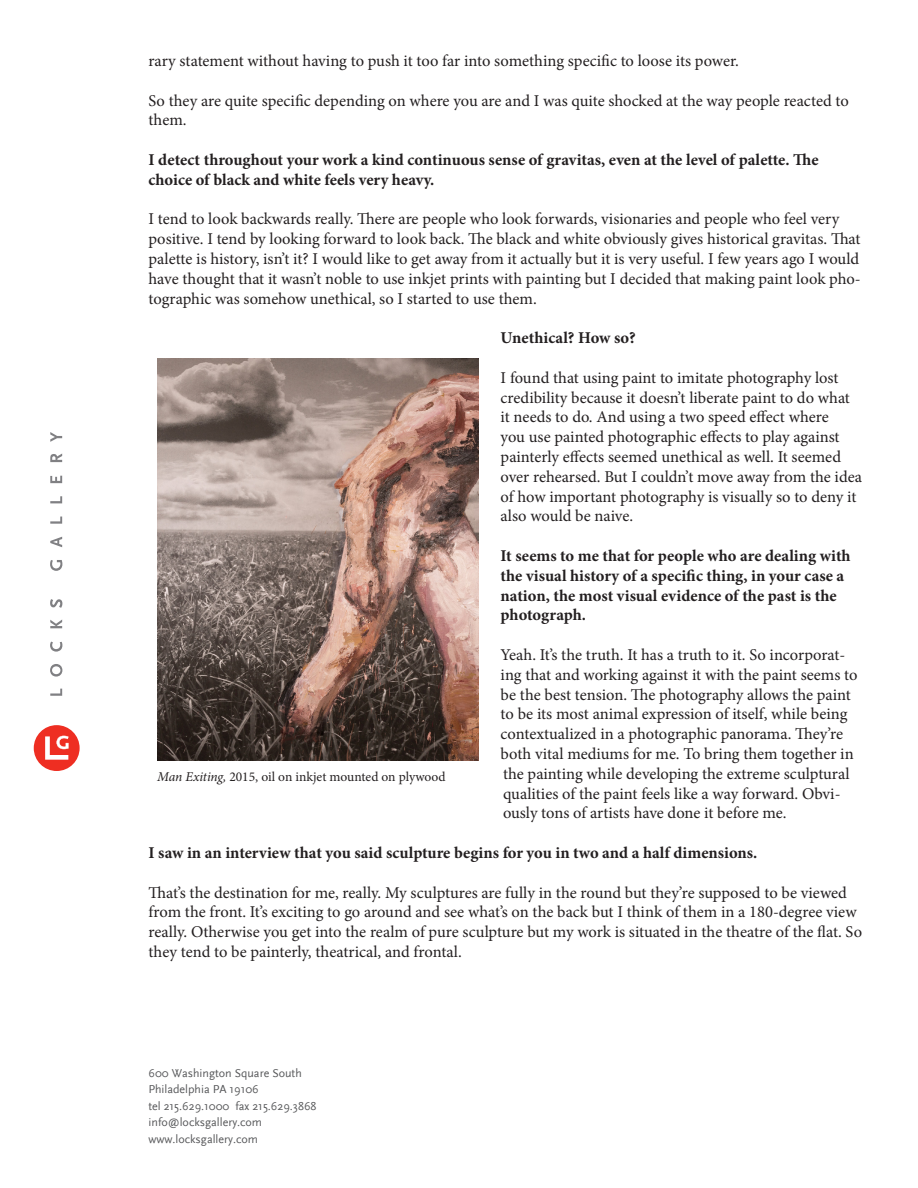
<style>
.page{position:relative;width:918px;height:1188px;background:#fff}
.page>*{position:absolute;margin:0;border:0;box-sizing:border-box;transform-origin:0 0}
.t1{font:16.5px/19.8px "Minion Pro";letter-spacing:-.005em;color:#231f20}
.t2{font:700 16.5px/19.8px "Minion Pro";color:#231f20}
.t3{font:13.5px "Minion Pro";color:#231f20}
.t4{font:12px/16.5px "Scala Sans";color:#57585a}
.s1{font-style:italic}
</style>
<div class="page">
<div style="left:34px;top:725px;width:46px;height:46px;background:#ee2e22;border-radius:50%"></div>
<svg style="left:45px;top:736px;width:24px;height:24px"></svg>
<svg style="left:50px;top:689px;width:12px;height:7px"></svg>
<svg style="left:50px;top:664px;width:12px;height:13px"></svg>
<svg style="left:50px;top:642px;width:12px;height:10px"></svg>
<svg style="left:50px;top:620px;width:12px;height:8px"></svg>
<svg style="left:50px;top:599px;width:12px;height:9px"></svg>
<svg style="left:50px;top:560px;width:12px;height:11px"></svg>
<svg style="left:50px;top:537px;width:12px;height:10px"></svg>
<svg style="left:50px;top:517px;width:12px;height:7px"></svg>
<svg style="left:50px;top:496px;width:12px;height:7px"></svg>
<svg style="left:50px;top:476px;width:12px;height:7px"></svg>
<svg style="left:50px;top:454px;width:12px;height:8px"></svg>
<svg style="left:50px;top:432px;width:12px;height:10px"></svg>
<img style="left:157px;top:359px;width:321px;height:402px">
<p class="t1" style="left:148px;top:51px;width:592px">rary statement without having to push it too far into something specific to loose its power.</p>
<p class="t1" style="left:148px;top:91px;width:702px">So they are quite specific depending on where you are and I was quite shocked at the way people reacted to them.</p>
<p class="t2" style="left:148px;top:150px;width:672px">I detect throughout your work a kind continuous sense of gravitas, even at the level of palette. The choice of black and white feels very heavy.</p>
<p class="t1" style="left:148px;top:209px;width:714px">I tend to look backwards really. There are people who look forwards, visionaries and people who feel very positive. I tend by looking forward to look back. The black and white obviously gives historical gravitas. That palette is history, isn’t it? I would like to get away from it actually but it is very useful. I few years ago I would have thought that it wasn’t noble to use inkjet prints with painting but I decided that making paint look pho&shy;tographic was somehow unethical, so I started to use them.</p>
<p class="t2" style="left:501px;top:328px;width:137px">Unethical? How so?</p>
<p class="t1" style="left:501px;top:368px;width:363px">I found that using paint to imitate photography lost credibility because it doesn’t liberate paint to do what it needs to do. And using a two speed effect where<br>you use painted photographic effects to play against painterly effects seemed unethical as well. It seemed over rehearsed. But I couldn’t move away from the idea of how important photography is visually so to deny it also would be naive.</p>
<p class="t2" style="left:501px;top:546px;width:352px">It seems to me that for people who are dealing with the visual history of a specific thing, in your case a nation, the most visual evidence of the past is the photograph.</p>
<p class="t1" style="left:501px;top:645px;width:358px">Yeah. It’s the truth. It has a truth to it. So incorporat&shy;ing that and working against it with the paint seems to be the best tension. The photography allows the paint to be its most animal expression of itself, while being contextualized in a photographic panorama. They’re both vital mediums for me. To bring them together in the painting while developing the extreme sculptural qualities of the paint feels like a way forward. Obvi&shy;ously tons of artists have done it before me.</p>
<p class="t2" style="left:148px;top:843px;width:610px">I saw in an interview that you said sculpture begins for you in two and a half dimensions.</p>
<p class="t1" style="left:148px;top:883px;width:715px">That’s the destination for me, really. My sculptures are fully in the round but they’re supposed to be viewed from the front. It’s exciting to go around and see what’s on the back but I think of them in a 180-degree view really. Otherwise you get into the realm of pure sculpture but my work is situated in the theatre of the flat. So they tend to be painterly, theatrical, and frontal.</p>
<p class="t3" style="left:157px;top:767px;width:290px"><span class="s1">Man Exiting,</span> 2015, oil on inkjet mounted on plywood</p>
<p class="t4" style="left:148px;top:1065px;width:170px">600 Washington Square South<br>Philadelphia PA 19106<br>tel 215.629.1000 fax 215.629.3868 info@locksgallery.com www.locksgallery.com</p>
</div>
